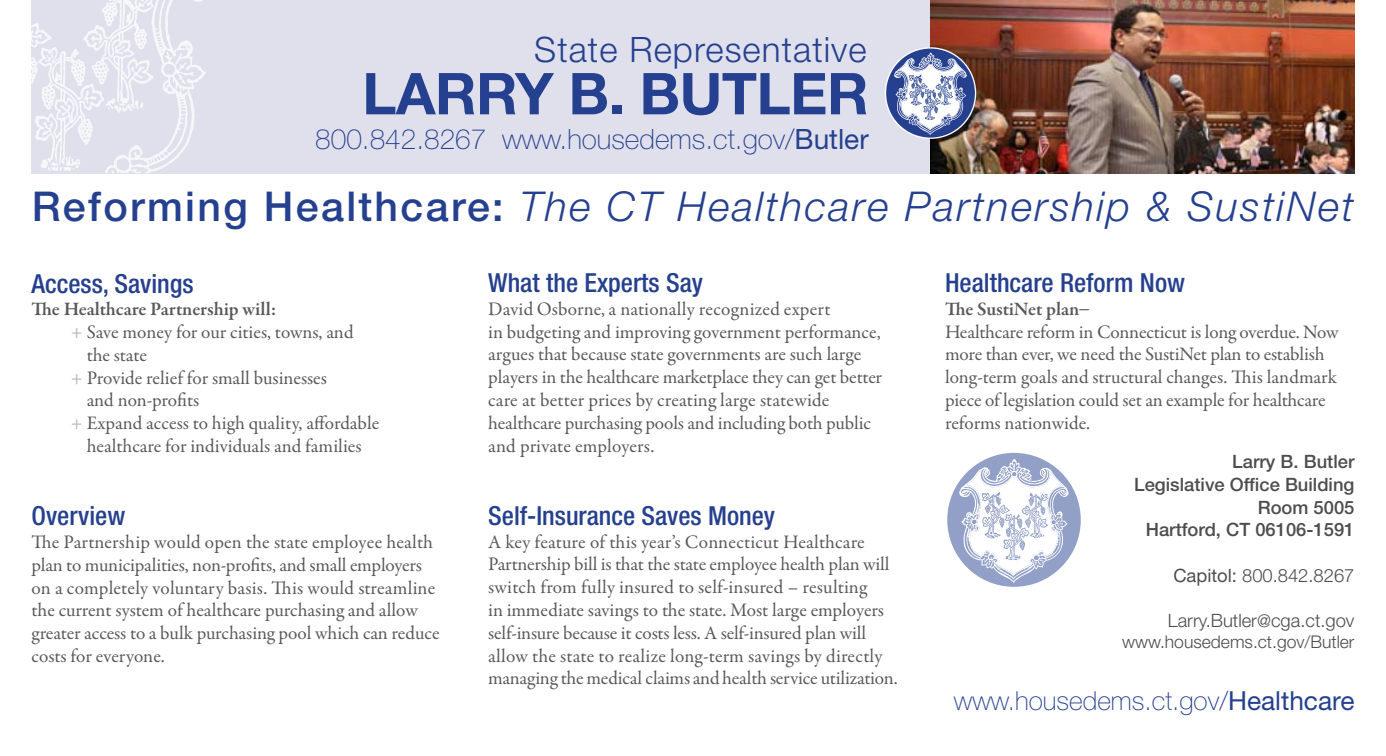
<style>
.page{position:relative;width:1386px;height:756px;background:#fff}
.page>*{position:absolute;margin:0;border:0;box-sizing:border-box;transform-origin:0 0}
.t1{font:700 57.75px "Helvetica Neue LT Std";letter-spacing:-.01em;color:#25408f}
.t2{font:italic 300 41.12px "Helvetica Neue LT Std";letter-spacing:.055em;color:#25408f}
.t3{font:300 35px "Helvetica Neue LT Std";letter-spacing:.03em;color:#25408f}
.t4{font:100 28px "Helvetica Neue LT Std";color:#25408f}
.t5{font:500 condensed 26.25px "Helvetica Neue LT Std";color:#25408f}
.t6{font:100 26.25px "Helvetica Neue LT Std";color:#25408f}
.t7{font:19.25px/22.8px "Garamond Premr Pro";letter-spacing:-.005em;color:#58595b}
.t8{font:600 19.25px "Garamond Premr Pro";color:#58595b}
.t9{font:500 18.38px/22.8px "Helvetica Neue LT Std";color:#4d4d4f;text-align:right}
.t10{font:300 18.38px "Helvetica Neue LT Std";color:#4d4d4f}
.t11{font:300 17.5px "Helvetica Neue LT Std";color:#4d4d4f}
.s1{font-weight:400}
.s2{font-weight:500;font-style:normal}
.s3{font-weight:600;color:#bcbdc0}
.s4{font-weight:600}
.s5{font-family:"Helvetica Neue LT Std";font-weight:300}
.s6{font-size:17.5px}
</style>
<div class="page">
<div style="left:32px;top:0;width:1322px;height:173px;background:#e0e0ed"></div>
<svg style="left:31px;top:0;width:175px;height:173px"></svg>
<img style="left:931px;top:0;width:423px;height:173px">
<svg style="left:885px;top:47px;width:91px;height:92px"></svg>
<div style="left:886px;top:49px;width:89px;height:89px;background:#25408f;border-radius:50%"></div>
<svg style="left:894px;top:53px;width:73px;height:82px"></svg>
<svg style="left:947px;top:453px;width:134px;height:134px;background:#96a2c9"></svg>
<svg style="left:959px;top:459px;width:110px;height:124px"></svg>
<h3 class="t3" style="left:534px;top:28px;width:334px">State Representative</h3>
<h1 class="t1" style="left:362px;top:58px;width:508px">LARRY B. BUTLER</h1>
<h3 class="t4" style="left:315px;top:123px;width:555px">800.842.8267 www.housedems.ct.gov/<span class="s1">Butler</span></h3>
<h2 class="t2" style="left:32px;top:182px;width:1324px"><span class="s2">Reforming Healthcare:</span> The CT Healthcare Partnership &amp; SustiNet</h2>
<h3 class="t5" style="left:32px;top:268px;width:164px">Access, Savings</h3>
<p class="t8" style="left:32px;top:298px;width:247px">The Healthcare Partnership will:</p>
<p class="t7" style="left:71px;top:321px;width:284px"><span class="s3">+</span> Save money for our cities, towns, and</p>
<p class="t7" style="left:87px;top:344px;width:62px">the state</p>
<p class="t7" style="left:71px;top:367px;width:258px"><span class="s3">+</span> Provide relief for small businesses</p>
<p class="t7" style="left:87px;top:389px;width:114px">and non-profits</p>
<p class="t7" style="left:71px;top:412px;width:310px"><span class="s3">+</span> Expand access to high quality, affordable</p>
<p class="t7" style="left:87px;top:435px;width:276px">healthcare for individuals and families</p>
<h3 class="t5" style="left:32px;top:500px;width:95px">Overview</h3>
<p class="t7" style="left:32px;top:531px;width:410px">The Partnership would open the state employee health plan to municipalities, non-profits, and small employers on a completely voluntary basis. This would streamline the current system of healthcare purchasing and allow greater access to a bulk purchasing pool which can reduce costs for everyone.</p>
<h3 class="t5" style="left:488px;top:267px;width:216px">What the Experts Say</h3>
<p class="t7" style="left:488px;top:298px;width:395px">David Osborne, a nationally recognized expert<br>in budgeting and improving government performance, argues that because state governments are such large players in the healthcare marketplace they can get better care at better prices by creating large statewide healthcare purchasing pools and including both public and private employers.</p>
<h3 class="t5" style="left:488px;top:500px;width:288px">Self-Insurance Saves Money</h3>
<p class="t7" style="left:488px;top:531px;width:411px">A key feature of this year’s Connecticut Healthcare Partnership bill is that the state employee health plan will switch from fully insured to self-insured – resulting<br>in immediate savings to the state. Most large employers self-insure because it costs less. A self-insured plan will allow the state to realize long-term savings by directly managing the medical claims and health service utilization.</p>
<h3 class="t5" style="left:945px;top:267px;width:242px">Healthcare Reform Now</h3>
<p class="t7" style="left:945px;top:298px;width:395px"><span class="s4">The SustiNet plan</span><span class="s5">–<br></span>Healthcare reform in Connecticut is long overdue. Now more than ever, we need the SustiNet plan to establish long-term goals and structural changes. This landmark piece of legislation could set an example for healthcare reforms nationwide.</p>
<p class="t9" style="left:1134px;top:450px;width:222px">Larry B. Butler<br>Legislative Office Building<br>Room 5005<br>Hartford, CT 06106-1591</p>
<p class="t10" style="left:1173px;top:564px;width:183px"><span class="s1">Capitol:</span> 800.842.8267</p>
<p class="t10" style="left:1168px;top:609px;width:188px">Larry.Butler<span class="s6">@</span>cga.ct.gov</p>
<p class="t11" style="left:1122px;top:631px;width:234px">www.housedems.ct.gov/Butler</p>
<h3 class="t6" style="left:954px;top:685px;width:402px">www.housedems.ct.gov/<span class="s1">Healthcare</span></h3>
</div>
